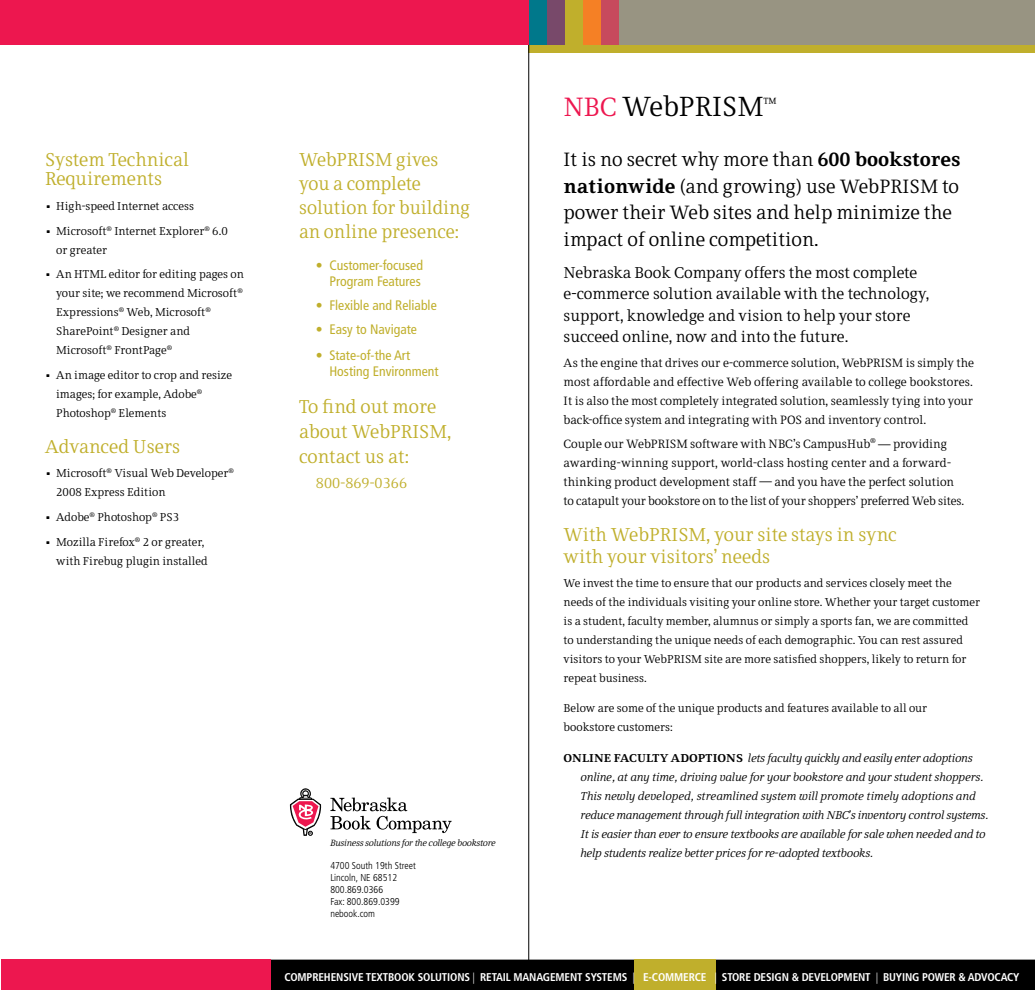
<style>
.page{position:relative;width:1035px;height:990px;background:#fff}
.page>*{position:absolute;margin:0;border:0;box-sizing:border-box;transform-origin:0 0}
.t1{font:28.75px "Fiona Serif";color:#000}
.t2{font:20px/26.5px "Fiona Serif";color:#000}
.t3{font:19.38px/24px "Fiona Serif";color:#c0af2c}
.t4{font:16.25px/21.2px "Fiona Serif";color:#000}
.t5{font:15px "Fiona Serif";color:#c0af2c}
.t6{font:condensed 13.75px/16.2px "Frutiger";color:#c0af2c;text-align:right}
.t7{font:12.5px/19px "Fiona Serif";color:#000;text-align:justify}
.t8{font:11.88px/19px "Fiona Serif";color:#000}
.t9{font:italic 11.88px/19px "Fiona Serif";color:#000}
.t10{font:700 condensed 11.25px "Frutiger";letter-spacing:-.01em;color:#fff}
.t11{font:300 condensed 10px/12px "Frutiger";color:#000}
.t12{font:italic 9.38px "Fiona Serif";letter-spacing:-.005em;color:#000}
.s1{font-size:27.5px;color:#ed174f}
.s2{font-weight:700}
.s3{font-weight:700;font-style:normal}
.s4{font-weight:300}
</style>
<div class="page">
<div style="left:529px;top:44px;width:506px;height:8px;background:#c0af2c"></div>
<hr style="left:528px;top:13px;width:1px;height:977px;background:#000">
<div style="left:270px;top:960px;width:765px;height:30px;background:#000"></div>
<div style="left:634px;top:960px;width:82px;height:30px;background:#c0af2c"></div>
<div style="left:618px;top:0;width:417px;height:45px;background:#989482"></div>
<div style="left:0;top:0;width:529px;height:45px;background:#ed174f"></div>
<div style="left:601px;top:0;width:18px;height:45px;background:#c74a5d"></div>
<div style="left:583px;top:0;width:18px;height:45px;background:#f58025"></div>
<div style="left:547px;top:0;width:18px;height:45px;background:#78496a"></div>
<div style="left:529px;top:0;width:18px;height:45px;background:#00788b"></div>
<div style="left:565px;top:0;width:18px;height:45px;background:#c0af2c"></div>
<svg style="left:290px;top:789px;width:31px;height:47px"></svg>
<svg style="left:330px;top:798px;width:122px;height:35px"></svg>
<div style="left:1px;top:960px;width:269px;height:30px;background:#ed174f"></div>
<h3 class="t3" style="left:45px;top:151px;width:145px;line-height:19px">System Technical<br>Requirements</h3>
<p class="t8" style="left:45px;top:197px;width:151px">• High-speed Internet access</p>
<p class="t8" style="left:56px;top:221px;width:173px;text-indent:-11px">• Microsoft<sup>®</sup> Internet Explorer<sup>®</sup> 6.0 or greater</p>
<p class="t8" style="left:56px;top:265px;width:189px;text-indent:-11px">• An HTML editor for editing pages on your site; we recommend Microsoft<sup>®<br></sup>Expressions<sup>®</sup> Web, Microsoft<sup>®<br></sup>SharePoint<sup>®</sup> Designer and<br>Microsoft<sup>®</sup> FrontPage<sup>®</sup></p>
<p class="t8" style="left:56px;top:366px;width:177px;text-indent:-11px">• An image editor to crop and resize images; for example, Adobe<sup>®<br></sup>Photoshop<sup>®</sup> Elements</p>
<h3 class="t3" style="left:45px;top:435px;width:137px">Advanced Users</h3>
<p class="t8" style="left:56px;top:464px;width:179px;text-indent:-11px">• Microsoft<sup>®</sup> Visual Web Developer<sup>®<br></sup>2008 Express Edition</p>
<p class="t8" style="left:45px;top:508px;width:136px">• Adobe<sup>®</sup> Photoshop<sup>®</sup> PS3</p>
<p class="t8" style="left:45px;top:532px;width:164px;text-align:right">• Mozilla Firefox<sup>®</sup> 2 or greater, with Firebug plugin installed</p>
<h3 class="t3" style="left:299px;top:148px;width:173px">WebPRISM gives you a complete solution for building an online presence:</h3>
<p class="t6" style="left:316px;top:257px;width:109px">• Customer-focused<br>Program Features</p>
<p class="t6" style="left:316px;top:297px;width:122px">• Flexible and Reliable</p>
<p class="t6" style="left:316px;top:321px;width:103px">• Easy to Navigate</p>
<p class="t6" style="left:329px;top:347px;width:111px;text-align:left;text-indent:-13px">• State-of-the Art<br>Hosting Environment</p>
<h3 class="t3" style="left:299px;top:394px;width:154px;line-height:25px">To find out more about WebPRISM, contact us at:</h3>
<p class="t5" style="left:316px;top:474px;width:93px">800-869-0366</p>
<p class="t12" style="left:330px;top:837px;width:167px">Business solutions for the college bookstore</p>
<p class="t11" style="left:330px;top:859px;width:87px">4700 South 19th Street<br>Lincoln, NE 68512<br>800.869.0366<br>Fax: 800.869.0399 nebook.com</p>
<h1 class="t1" style="left:564px;top:90px;width:214px"><span class="s1">NBC</span> WebPRISM<sup>™</sup></h1>
<h2 class="t2" style="left:564px;top:147px;width:399px">It is no secret why more than <span class="s2">600 bookstores nationwide</span> (and growing) use WebPRISM to power their Web sites and help minimize the impact of online competition.</h2>
<h3 class="t4" style="left:564px;top:263px;width:367px">Nebraska Book Company offers the most complete e-commerce solution available with the technology, support, knowledge and vision to help your store succeed online, now and into the future.</h3>
<p class="t7" style="left:564px;top:353px;width:412px">As the engine that drives our e-commerce solution, WebPRISM is simply the most affordable and effective Web offering available to college bookstores.<br>It is also the most completely integrated solution, seamlessly tying into your back-office system and integrating with POS and inventory control.</p>
<p class="t7" style="left:564px;top:435px;width:402px;text-align:left">Couple our WebPRISM software with NBC’s CampusHub<sup>®</sup> — providing awarding-winning support, world-class hosting center and a forward&shy;thinking product development staff — and you have the perfect solution to catapult your bookstore on to the list of your shoppers’ preferred Web sites.</p>
<h3 class="t3" style="left:564px;top:525px;width:335px;line-height:21.5px">With WebPRISM, your site stays in sync with your visitors’ needs</h3>
<p class="t8" style="left:564px;top:574px;width:418px">We invest the time to ensure that our products and services closely meet the needs of the individuals visiting your online store. Whether your target customer is a student, faculty member, alumnus or simply a sports fan, we are committed to understanding the unique needs of each demographic. You can rest assured visitors to your WebPRISM site are more satisfied shoppers, likely to return for repeat business.</p>
<p class="t8" style="left:564px;top:699px;width:365px">Below are some of the unique products and features available to all our bookstore customers:</p>
<p class="t9" style="left:580px;top:749px;width:409px;text-indent:-17px"><span class="s3">Online Faculty Adoptions</span> lets faculty quickly and easily enter adoptions online, at any time, driving value for your bookstore and your student shoppers.<br>This newly developed, streamlined system will promote timely adoptions and reduce management through full integration with NBC’s inventory control systems.<br>It is easier than ever to ensure textbooks are available for sale when needed and to help students realize better prices for re-adopted textbooks.</p>
<p class="t10" style="left:284px;top:970px;width:737px">COMPREHENSIVE TEXTBOOK SOLUTIONS <span class="s4">|</span> RETAIL MANAGEMENT SYSTEMS <span class="s4">|</span> E-COMMERCE <span class="s4">|</span> STORE DESIGN &amp; DEVELOPMENT <span class="s4">|</span> BUYING POWER &amp; ADVOCACY</p>
</div>
